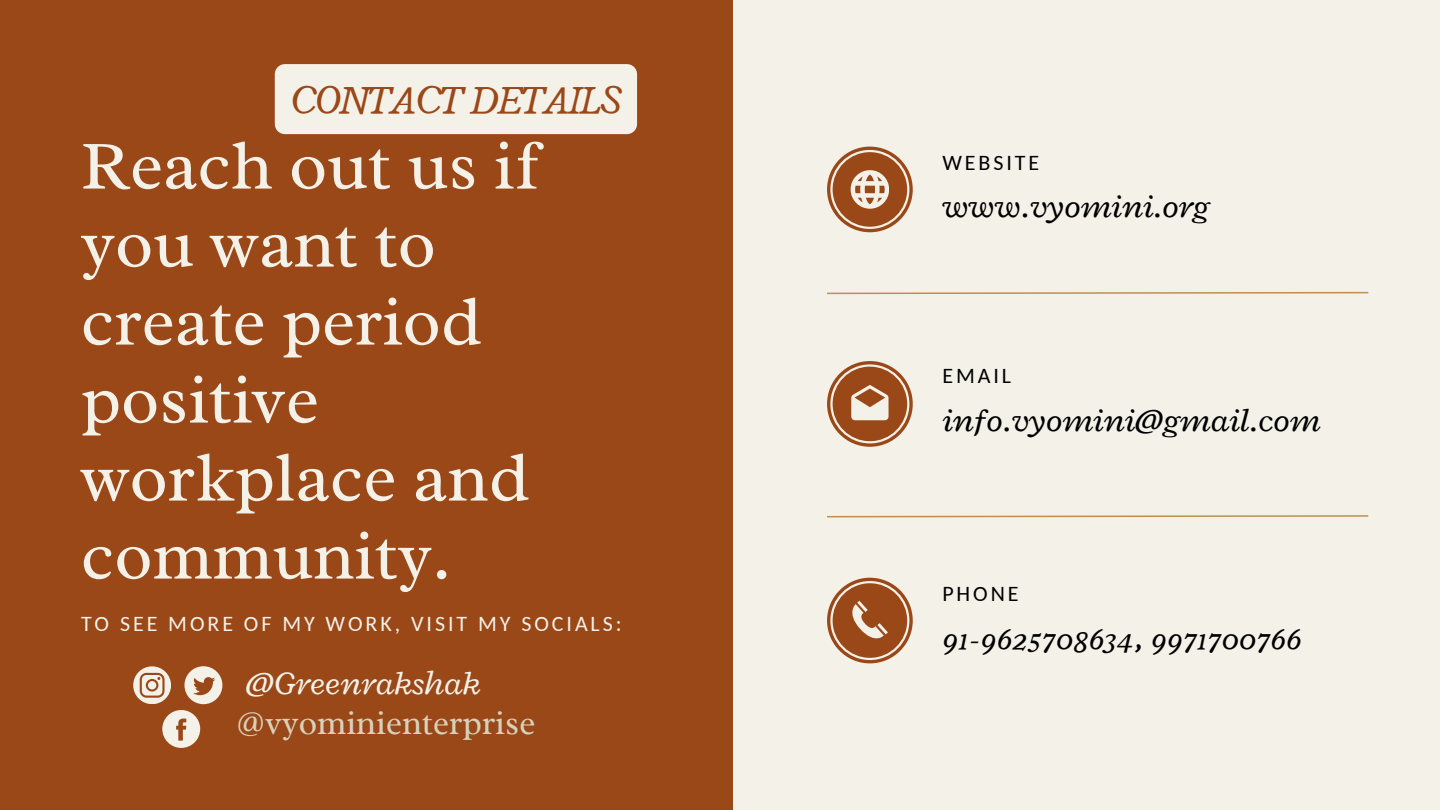
<style>
.page{position:relative;width:1440px;height:810px;background:#9b4819}
.page>*{position:absolute;margin:0;border:0;box-sizing:border-box;transform-origin:0 0}
.t1{font:70px/78px "Radley";color:#f4f1e8}
.t2{font:italic 42.6px "Radley";letter-spacing:-.02em;color:#9b4819}
.t3{font:italic 34px "Radley";color:#000}
.t4{font:34px "Radley";color:#d8d1ba}
.t5{font:italic 34px "Radley";color:#f4f1e8}
.t6{font:22px "Carlito";letter-spacing:.135em;color:#f4f1e8}
.t7{font:22px "Carlito";letter-spacing:.135em;color:#000}
</style>
<div class="page">
<svg style="left:184px;top:666px;width:38px;height:38px"></svg>
<div style="left:733px;top:0;width:707px;height:810px;background:#f4f1e8"></div>
<svg style="left:827px;top:291px;width:542px;height:4px"></svg>
<svg style="left:827px;top:515px;width:542px;height:3px"></svg>
<svg style="left:133px;top:666px;width:38px;height:38px"></svg>
<svg style="left:162px;top:710px;width:38px;height:38px"></svg>
<svg style="left:827px;top:361px;width:86px;height:86px"></svg>
<svg style="left:827px;top:578px;width:86px;height:85px"></svg>
<svg style="left:827px;top:147px;width:86px;height:85px"></svg>
<div style="left:275px;top:64px;width:362px;height:70px;background:#f4f1e8"></div>
<p class="t2" style="left:291px;top:72px;width:333px">CONTACT DETAILS</p>
<p class="t1" style="left:81px;top:126px;width:460px">Reach out us if you want to create period positive workplace and community.</p>
<p class="t6" style="left:81px;top:615px;width:542px">TO SEE MORE OF MY WORK, VISIT MY SOCIALS:</p>
<p class="t5" style="left:246px;top:661px;width:236px">@Greenrakshak</p>
<p class="t4" style="left:236px;top:701px;width:301px">@vyominienterprise</p>
<p class="t7" style="left:942px;top:153px;width:98px">WEBSITE</p>
<p class="t3" style="left:942px;top:184px;width:269px">www.vyomini.org</p>
<p class="t7" style="left:942px;top:367px;width:70px">EMAIL</p>
<p class="t3" style="left:942px;top:398px;width:380px">info.vyomini@gmail.com</p>
<p class="t7" style="left:942px;top:585px;width:78px">PHONE</p>
<p class="t3" style="left:942px;top:616px;width:361px">91-9625708634, 9971700766</p>
</div>
